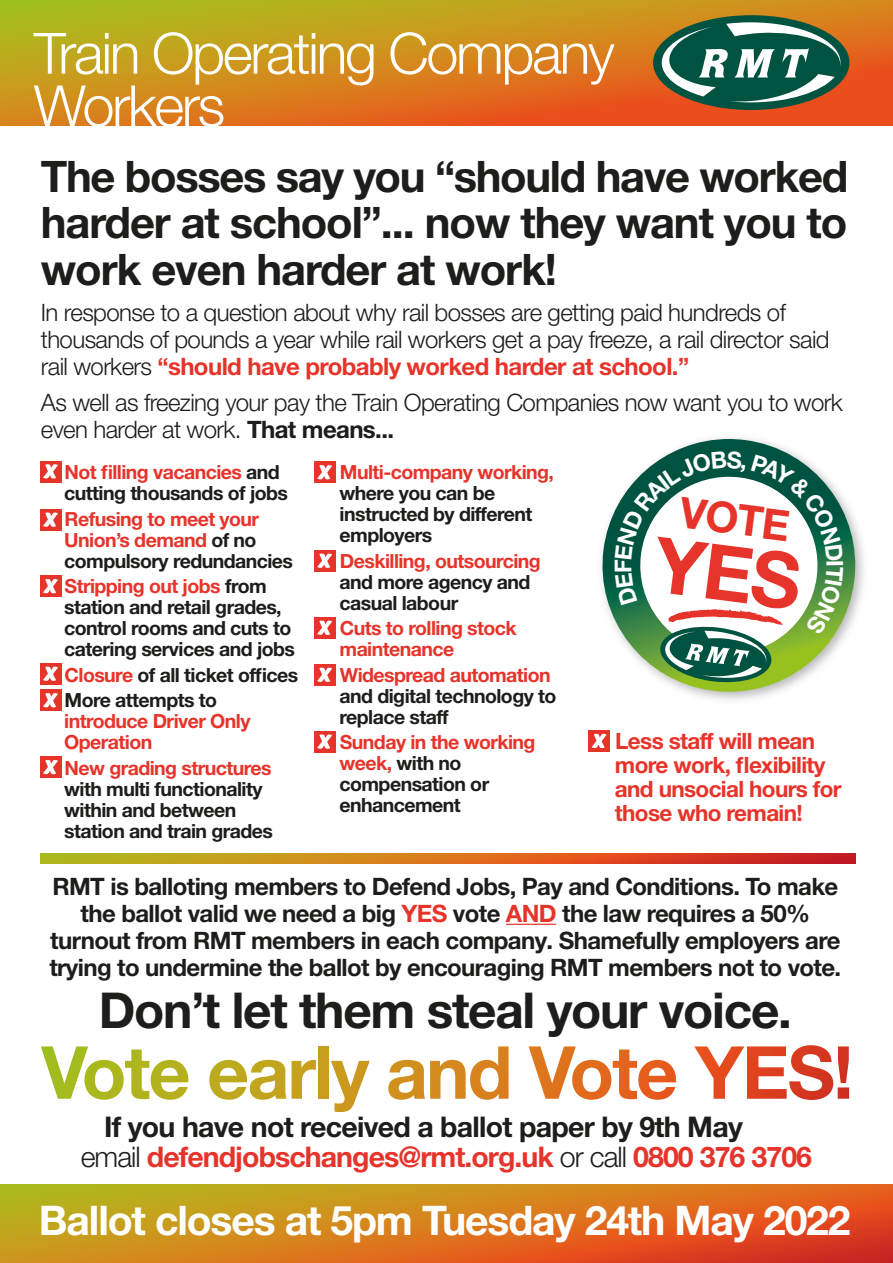
<style>
.page{position:relative;width:893px;height:1263px;background:#fff}
.page>*{position:absolute;margin:0;border:0;box-sizing:border-box;transform-origin:0 0}
.t1{font:300 57px/52.5px "Helvetica Neue LT Pro";letter-spacing:-.04em;color:#fff}
.t2{font:700 49.5px "Helvetica Neue LT Pro";letter-spacing:-.025em;color:#1d1d1b}
.t3{font:700 43.5px/46.5px "Helvetica Neue LT Pro";letter-spacing:-.025em;color:#1d1d1b;text-align:justify}
.t4{font:700 42.6px "Helvetica Neue LT Pro";color:#e7342b}
.t5{font:700 40.8px "Helvetica Neue LT Pro";letter-spacing:-.03em;color:#fff}
.t6{font:700 28.5px/30px "Helvetica Neue LT Pro";letter-spacing:-.035em;color:#1d1d1b}
.t7{font:300 24px/27px "Helvetica Neue LT Pro";letter-spacing:-.025em;color:#1d1d1b}
.t8{font:700 24px/27px "Helvetica Neue LT Pro";letter-spacing:-.025em;color:#1d1d1b;text-align:center}
.t9{font:700 23.25px "Helvetica Neue LT Pro";color:#fff}
.t10{font:700 22.5px/24px "Helvetica Neue LT Pro";letter-spacing:-.03em;color:#e7342b}
.t11{font:700 19.5px/21px "Helvetica Neue LT Pro";letter-spacing:-.03em;color:#1d1d1b}
.t12{font:700 19.5px/21px "Helvetica Neue LT Pro";letter-spacing:-.03em;color:#e7342b}
.s1{font-weight:700;color:#e7342b}
.s2{font-weight:700}
.s3{color:#e7342b}
.s4{color:#1d1d1b}
.s5{font-size:19.5px}
.s6{font-weight:300}
</style>
<div class="page">
<svg style="left:0;top:0;width:893px;height:126px;background:#d0871d"></svg>
<svg style="left:0;top:1185px;width:893px;height:78px;background:#d4791d"></svg>
<svg style="left:41px;top:853px;width:814px;height:10px;background:#ce701e"></svg>
<div style="left:653px;top:15px;width:196px;height:95px;background:#005241;border-radius:50%"></div>
<svg style="left:662px;top:22px;width:178px;height:80px"></svg>
<svg style="left:41px;top:1046px;width:148px;height:54px"></svg>
<svg style="left:209px;top:1060px;width:107px;height:40px"></svg>
<div style="left:318px;top:1046px;width:11px;height:53px;background:#c89e1d"></div>
<svg style="left:331px;top:1061px;width:39px;height:51px"></svg>
<svg style="left:388px;top:1046px;width:121px;height:54px"></svg>
<svg style="left:529px;top:1046px;width:148px;height:54px"></svg>
<svg style="left:694px;top:1045px;width:155px;height:55px"></svg>
<hr style="left:506px;top:924px;width:50px;height:1px;background:#e7342b">
<svg style="left:601px;top:439px;width:262px;height:260px"></svg>
<div style="left:40px;top:461px;width:21px;height:21px;background:#e7342b"></div>
<svg style="left:43px;top:464px;width:15px;height:14px"></svg>
<div style="left:40px;top:509px;width:21px;height:21px;background:#e7342b"></div>
<svg style="left:43px;top:512px;width:15px;height:15px"></svg>
<div style="left:40px;top:576px;width:21px;height:21px;background:#e7342b"></div>
<svg style="left:43px;top:579px;width:15px;height:14px"></svg>
<div style="left:40px;top:663px;width:21px;height:21px;background:#e7342b"></div>
<svg style="left:43px;top:667px;width:15px;height:14px"></svg>
<div style="left:40px;top:690px;width:21px;height:21px;background:#e7342b"></div>
<svg style="left:43px;top:693px;width:15px;height:14px"></svg>
<div style="left:40px;top:757px;width:21px;height:21px;background:#e7342b"></div>
<svg style="left:43px;top:760px;width:15px;height:14px"></svg>
<div style="left:314px;top:731px;width:21px;height:21px;background:#e7342b"></div>
<svg style="left:317px;top:734px;width:15px;height:15px"></svg>
<div style="left:314px;top:664px;width:21px;height:21px;background:#e7342b"></div>
<svg style="left:317px;top:668px;width:15px;height:14px"></svg>
<div style="left:589px;top:730px;width:21px;height:22px;background:#e7342b"></div>
<svg style="left:592px;top:734px;width:14px;height:14px"></svg>
<div style="left:314px;top:617px;width:21px;height:21px;background:#e7342b"></div>
<svg style="left:317px;top:621px;width:15px;height:14px"></svg>
<div style="left:314px;top:550px;width:21px;height:21px;background:#e7342b"></div>
<svg style="left:317px;top:554px;width:15px;height:14px"></svg>
<div style="left:314px;top:462px;width:21px;height:21px;background:#e7342b"></div>
<svg style="left:317px;top:465px;width:15px;height:14px"></svg>
<svg style="left:615px;top:451px;width:228px;height:234px"></svg>
<h1 class="t1" style="left:34px;top:26px;width:582px">Train Operating Company<br>Workers</h1>
<h3 class="t3" style="left:41px;top:152px;width:809px">The bosses say you “should have worked harder at school”... now they want you to work even harder at work!</h3>
<p class="t7" style="left:41px;top:298px;width:790px">In response to a question about why rail bosses are getting paid hundreds of thousands of pounds a year while rail workers get a pay freeze, a rail director said rail workers <span class="s1">“should have probably worked harder at school.”</span></p>
<p class="t7" style="left:41px;top:388px;width:803px">As well as freezing your pay the Train Operating Companies now want you to work even harder at work. <span class="s2">That means...</span></p>
<p class="t11" style="left:64px;top:461px;width:225px"><span class="s3">Not filling vacancies</span> and cutting thousands of jobs</p>
<p class="t12" style="left:64px;top:507px;width:230px;text-indent:-23px"><span class="s4">•</span> Refusing to meet your<br>Union’s demand <span class="s4">of no compulsory redundancies</span></p>
<p class="t11" style="left:64px;top:575px;width:232px;text-indent:-23px">• <span class="s3">Stripping out jobs</span> from station and retail grades, control rooms and cuts to catering services and jobs</p>
<p class="t11" style="left:41px;top:663px;width:259px">• <span class="s3">Closure</span> of all ticket offices</p>
<p class="t11" style="left:41px;top:689px;width:178px">• More attempts to</p>
<p class="t12" style="left:64px;top:710px;width:188px">introduce Driver Only<br>Operation</p>
<p class="t11" style="left:64px;top:756px;width:210px;text-indent:-23px">• <span class="s3">New grading structures </span>with multi functionality within and between station and train grades</p>
<p class="t11" style="left:340px;top:461px;width:216px;text-indent:-23px">• <span class="s3">Multi-company working, </span>where you can be instructed by different employers</p>
<p class="t11" style="left:340px;top:549px;width:203px;text-indent:-23px">• <span class="s3">Deskilling, outsourcing </span>and more agency and casual labour</p>
<p class="t12" style="left:340px;top:617px;width:179px;text-indent:-23px"><span class="s4">•</span> Cuts to rolling stock maintenance</p>
<p class="t11" style="left:340px;top:663px;width:218px;text-indent:-23px">• <span class="s3">Widespread automation </span>and digital technology to replace staff</p>
<p class="t11" style="left:339px;top:731px;width:197px;text-indent:-23px">• <span class="s3">Sunday in the working week,</span> with no compensation or enhancement</p>
<p class="t10" style="left:615px;top:728px;width:228px;text-indent:-24px"><span class="s5">•</span> Less staff will mean more work, flexibility and unsocial hours for those who remain!</p>
<h3 class="t4" style="left:683px;top:485px;width:112px;rotate:7deg">VOTE</h3>
<p class="t9" style="left:608px;top:573px;width:15px;rotate:-90deg">F</p>
<p class="t8" style="left:49px;top:872px;width:793px">RMT is balloting members to Defend Jobs, Pay and Conditions. To make the ballot valid we need a big <span class="s3">YES</span> vote <span class="s3">AND</span> the law requires a 50% turnout from RMT members in each company. Shamefully employers are trying to undermine the ballot by encouraging RMT members not to vote.</p>
<h2 class="t2" style="left:99px;top:979px;width:695px">Don’t let them steal your voice.</h2>
<h3 class="t6" style="left:81px;top:1111px;width:733px;text-indent:23px">If you have not received a ballot paper by 9th May<br><span class="s6">email</span> <span class="s3">defendjobschanges@rmt.org.uk</span> <span class="s6">or call</span> <span class="s3">0800 376 3706</span></h3>
<h3 class="t5" style="left:39px;top:1195px;width:813px">Ballot closes at 5pm Tuesday 24th May 2022</h3>
</div>
